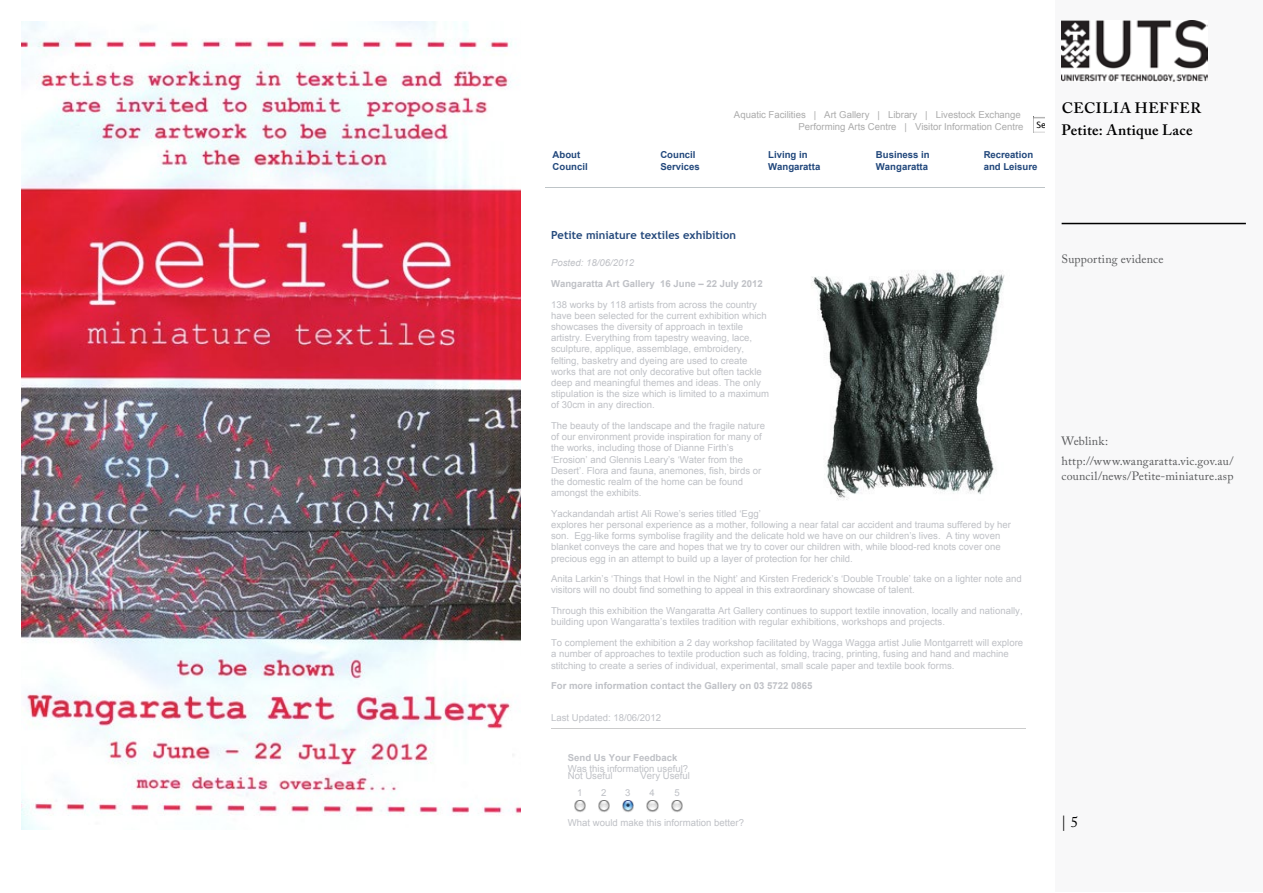
<style>
.page{position:relative;width:1263px;height:893px;background:#fff}
.page>*{position:absolute;margin:0;border:0;box-sizing:border-box;transform-origin:0 0}
.t1{font:600 15px/22.2px "Adobe Caslon Pro";letter-spacing:.035em;color:#000}
.t2{font:15px "Adobe Caslon Pro";color:#000}
.t3{font:12px/19.2px "Adobe Caslon Pro";letter-spacing:.02em;color:#58595b}
.t4{font:700 11.1px "Trebuchet MS";color:#23487b}
.t5{font:9.6px/11.2px "Arial";color:#bfc1c6}
.t6{font:700 9.6px "Arial";color:#bfc1c6}
.t7{font:9.6px/11.2px "Arial";color:#ababab;text-align:right}
.t8{font:700 9.6px/11.2px "Arial";color:#22487c}
.t9{font:italic 9.6px "Arial";color:#bfc1c6}
.t10{font:8.85px "Lucida Grande";color:#000}
</style>
<div class="page">
<div style="left:1055px;top:0;width:208px;height:892px;background:#f8f8f9"></div>
<img style="left:1062px;top:20px;width:145px;height:62px">
<hr style="left:1062px;top:223px;width:184px;height:1px;background:#000">
<img style="left:21px;top:21px;width:500px;height:809px">
<hr style="left:551px;top:728px;width:474px;height:1px;background:#ccc">
<img style="left:812px;top:270px;width:193px;height:230px">
<svg style="left:574px;top:801px;width:11px;height:11px"></svg>
<svg style="left:598px;top:801px;width:85px;height:11px"></svg>
<svg style="left:1033px;top:117px;width:12px;height:15px"></svg>
<div style="left:1035px;top:119px;width:10px;height:11px;background:#fff"></div>
<hr style="left:545px;top:178px;width:99px;height:1px;background:#b5bbbf">
<hr style="left:644px;top:178px;width:108px;height:1px;background:#b5bbbf">
<hr style="left:752px;top:178px;width:108px;height:1px;background:#b5bbbf">
<hr style="left:860px;top:178px;width:108px;height:1px;background:#b5bbbf">
<hr style="left:968px;top:178px;width:77px;height:1px;background:#b5bbbf">
<hr style="left:545px;top:187px;width:500px;height:1px;background:#bec4c7">
<h1 class="t1" style="left:1062px;top:97px;width:141px">Cecilia Heffer<br>Petite: Antique Lace</h1>
<p class="t7" style="left:734px;top:110px;width:291px">Aquatic Facilities | Art Gallery | Library | Livestock Exchange<br>Performing Arts Centre | Visitor Information Centre</p>
<p class="t10" style="left:1036px;top:120px;width:38px">Search...</p>
<p class="t8" style="left:553px;top:150px;width:37px">About<br>Council</p>
<p class="t8" style="left:660px;top:150px;width:41px">Council<br>Services</p>
<p class="t8" style="left:768px;top:150px;width:54px">Living in<br>Wangaratta</p>
<p class="t8" style="left:876px;top:150px;width:55px">Business in<br>Wangaratta</p>
<p class="t8" style="left:984px;top:150px;width:55px">Recreation and Leisure</p>
<p class="t4" style="left:551px;top:228px;width:187px">Petite miniature textiles exhibition</p>
<p class="t9" style="left:551px;top:257px;width:85px">Posted: 18/06/2012</p>
<p class="t6" style="left:551px;top:277px;width:213px">Wangaratta Art Gallery 16 June – 22 July 2012</p>
<p class="t5" style="left:551px;top:299px;width:220px">138 works by 118 artists from across the country have been selected for the current exhibition which showcases the diversity of approach in textile artistry. Everything from tapestry weaving, lace, sculpture, applique, assemblage, embroidery, felting, basketry and dyeing are used to create works that are not only decorative but often tackle deep and meaningful themes and ideas. The only stipulation is the size which is limited to a maximum of 30cm in any direction.</p>
<p class="t5" style="left:551px;top:420px;width:216px">The beauty of the landscape and the fragile nature of our environment provide inspiration for many of the works, including those of Dianne Firth’s ‘Erosion’ and Glennis Leary’s ‘Water from the Desert’. Flora and fauna, anemones, fish, birds or the domestic realm of the home can be found amongst the exhibits.</p>
<p class="t5" style="left:551px;top:508px;width:461px">Yackandandah artist Ali Rowe’s series titled ‘Egg’<br>explores her personal experience as a mother, following a near fatal car accident and trauma suffered by her son. Egg-like forms symbolise fragility and the delicate hold we have on our children’s lives. A tiny woven blanket conveys the care and hopes that we try to cover our children with, while blood-red knots cover one precious egg in an attempt to build up a layer of protection for her child.</p>
<p class="t5" style="left:551px;top:573px;width:472px">Anita Larkin’s ‘Things that Howl in the Night’ and Kirsten Frederick’s ‘Double Trouble’ take on a lighter note and visitors will no doubt find something to appeal in this extraordinary showcase of talent.</p>
<p class="t5" style="left:551px;top:605px;width:473px">Through this exhibition the Wangaratta Art Gallery continues to support textile innovation, locally and nationally, building upon Wangaratta’s textiles tradition with regular exhibitions, workshops and projects.</p>
<p class="t5" style="left:551px;top:637px;width:474px">To complement the exhibition a 2 day workshop facilitated by Wagga Wagga artist Julie Montgarrett will explore a number of approaches to textile production such as folding, tracing, printing, fusing and hand and machine stitching to create a series of individual, experimental, small scale paper and textile book forms.</p>
<p class="t6" style="left:551px;top:679px;width:263px">For more information contact the Gallery on 03 5722 0865</p>
<p class="t5" style="left:551px;top:712px;width:112px">Last Updated: 18/06/2012</p>
<p class="t6" style="left:568px;top:751px;width:111px">Send Us Your Feedback</p>
<p class="t5" style="left:568px;top:763px;width:122px">Was this information useful?</p>
<p class="t5" style="left:568px;top:770px;width:46px">Not Useful</p>
<p class="t5" style="left:640px;top:770px;width:51px">Very Useful</p>
<p class="t5" style="left:577px;top:787px;width:7px">1</p>
<p class="t5" style="left:601px;top:787px;width:7px">2</p>
<p class="t5" style="left:625px;top:787px;width:7px">3</p>
<p class="t5" style="left:649px;top:787px;width:7px">4</p>
<p class="t5" style="left:674px;top:787px;width:7px">5</p>
<p class="t5" style="left:568px;top:817px;width:178px">What would make this information better?</p>
<p class="t3" style="left:1062px;top:249px;width:103px">Supporting evidence</p>
<p class="t3" style="left:1062px;top:432px;width:173px">Weblink: http://www.wangaratta.vic.gov.au/</p>
<p class="t3" style="left:1062px;top:466px;width:173px">council/news/Petite-miniature.asp</p>
<h1 class="t2" style="left:1061px;top:813px;width:19px">| 5</h1>
</div>
